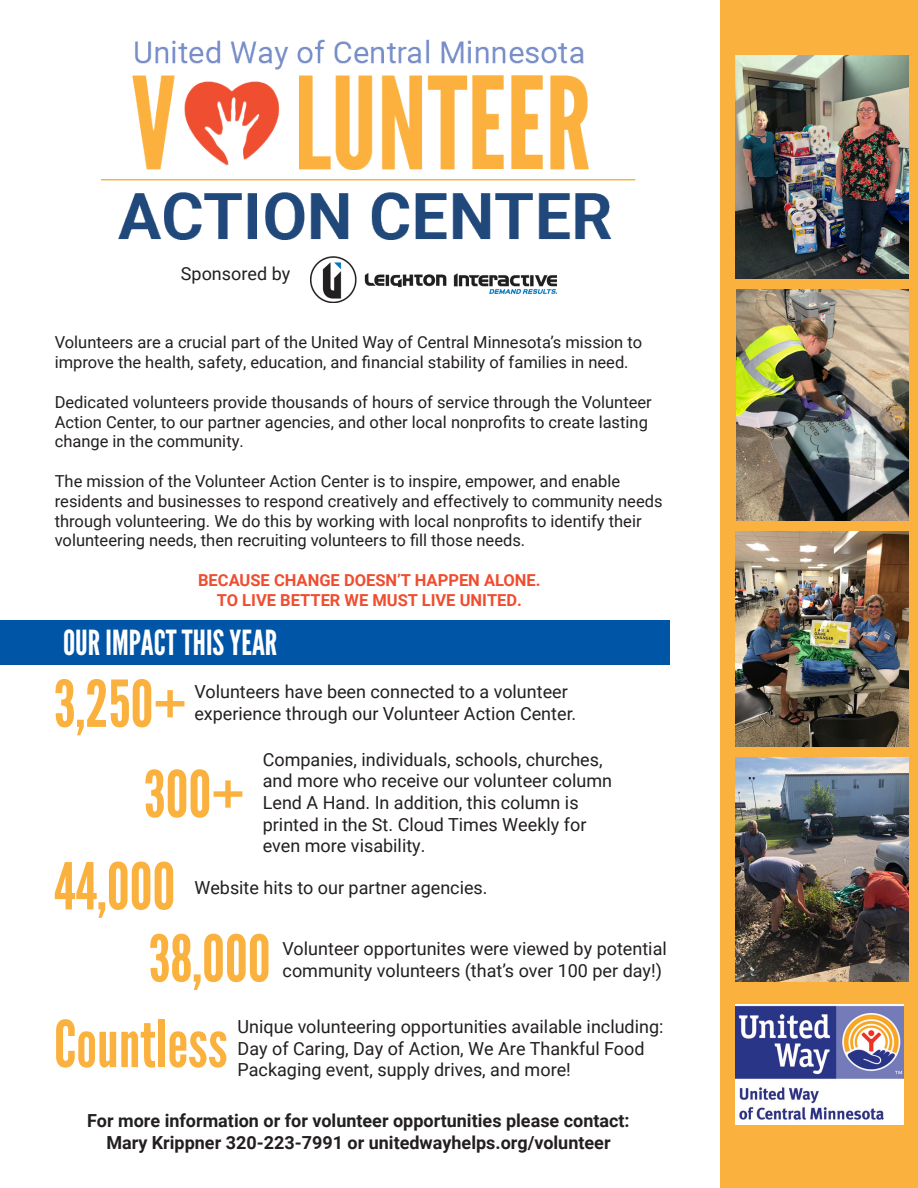
<style>
.page{position:relative;width:918px;height:1188px;background:#fff}
.page>*{position:absolute;margin:0;border:0;box-sizing:border-box;transform-origin:0 0}
.t1{font:64.5px "League Gothic";color:#fbb13d}
.t2{font:34.5px "League Gothic";color:#fff}
.t3{font:18px/21.6px "Roboto";color:#231f20}
.t4{font:700 18px "Roboto";color:#231f20}
.t5{font:16.5px/19.8px "Roboto";color:#231f20}
.t6{font:700 16.5px "Roboto";color:#ef4d30}
</style>
<div class="page">
<img style="left:102px;top:39px;width:533px;height:201px">
<img style="left:311px;top:256px;width:245px;height:47px">
<div style="left:721px;top:0;width:197px;height:1188px;background:#fbb13d"></div>
<div style="left:0;top:620px;width:670px;height:45px;background:#0155a7"></div>
<img style="left:736px;top:55px;width:173px;height:224px">
<img style="left:736px;top:290px;width:173px;height:230px">
<img style="left:736px;top:531px;width:173px;height:216px">
<img style="left:736px;top:758px;width:173px;height:224px">
<img style="left:736px;top:1004px;width:168px;height:121px">
<p class="t3" style="left:181px;top:262px;width:111px">Sponsored by</p>
<p class="t5" style="left:55px;top:332px;width:589px">Volunteers are a crucial part of the United Way of Central Minnesota’s mission to</p>
<p class="t5" style="left:55px;top:352px;width:575px">improve the health, safety, education, and financial stability of families in need.</p>
<p class="t5" style="left:55px;top:392px;width:599px">Dedicated volunteers provide thousands of hours of service through the Volunteer<br>Action Center, to our partner agencies, and other local nonprofits to create lasting change in the community.</p>
<p class="t5" style="left:55px;top:471px;width:567px">The mission of the Volunteer Action Center is to inspire, empower, and enable</p>
<p class="t5" style="left:55px;top:491px;width:609px">residents and businesses to respond creatively and effectively to community needs through volunteering. We do this by working with local nonprofits to identify their</p>
<p class="t5" style="left:55px;top:530px;width:472px">volunteering needs, then recruiting volunteers to fill those needs.</p>
<p class="t6" style="left:198px;top:569px;width:344px">BECAUSE CHANGE DOESN’T HAPPEN ALONE.</p>
<p class="t6" style="left:217px;top:588px;width:307px">TO LIVE BETTER WE MUST LIVE UNITED.</p>
<p class="t2" style="left:63px;top:622px;width:216px">OUR IMPACT THIS YEAR</p>
<p class="t1" style="left:54px;top:666px;width:134px">3,250+</p>
<p class="t3" style="left:194px;top:680px;width:375px">Volunteers have been connected to a volunteer</p>
<p class="t3" style="left:194px;top:702px;width:383px">experience through our Volunteer Action Center.</p>
<p class="t1" style="left:144px;top:756px;width:102px">300+</p>
<p class="t3" style="left:263px;top:748px;width:351px">Companies, individuals, schools, churches, and more who receive our volunteer column<br>Lend A Hand. In addition, this column is</p>
<p class="t3" style="left:263px;top:813px;width:325px">printed in the St. Cloud Times Weekly for</p>
<p class="t3" style="left:263px;top:834px;width:164px">even more visability.</p>
<p class="t1" style="left:54px;top:848px;width:123px">44,000</p>
<p class="t3" style="left:194px;top:876px;width:295px">Website hits to our partner agencies.</p>
<p class="t1" style="left:149px;top:920px;width:123px">38,000</p>
<p class="t3" style="left:283px;top:938px;width:386px">Volunteer opportunites were viewed by potential community volunteers (that’s over 100 per day!)</p>
<p class="t1" style="left:54px;top:1006px;width:175px">Countless</p>
<p class="t3" style="left:238px;top:1015px;width:427px">Unique volunteering opportunities available including:<br>Day of Caring, Day of Action, We Are Thankful Food<br>Packaging event, supply drives, and more!</p>
<p class="t4" style="left:87px;top:1108px;width:544px">For more information or for volunteer opportunities please contact:</p>
<p class="t4" style="left:106px;top:1130px;width:506px">Mary Krippner 320-223-7991 or unitedwayhelps.org/volunteer</p>
</div>
